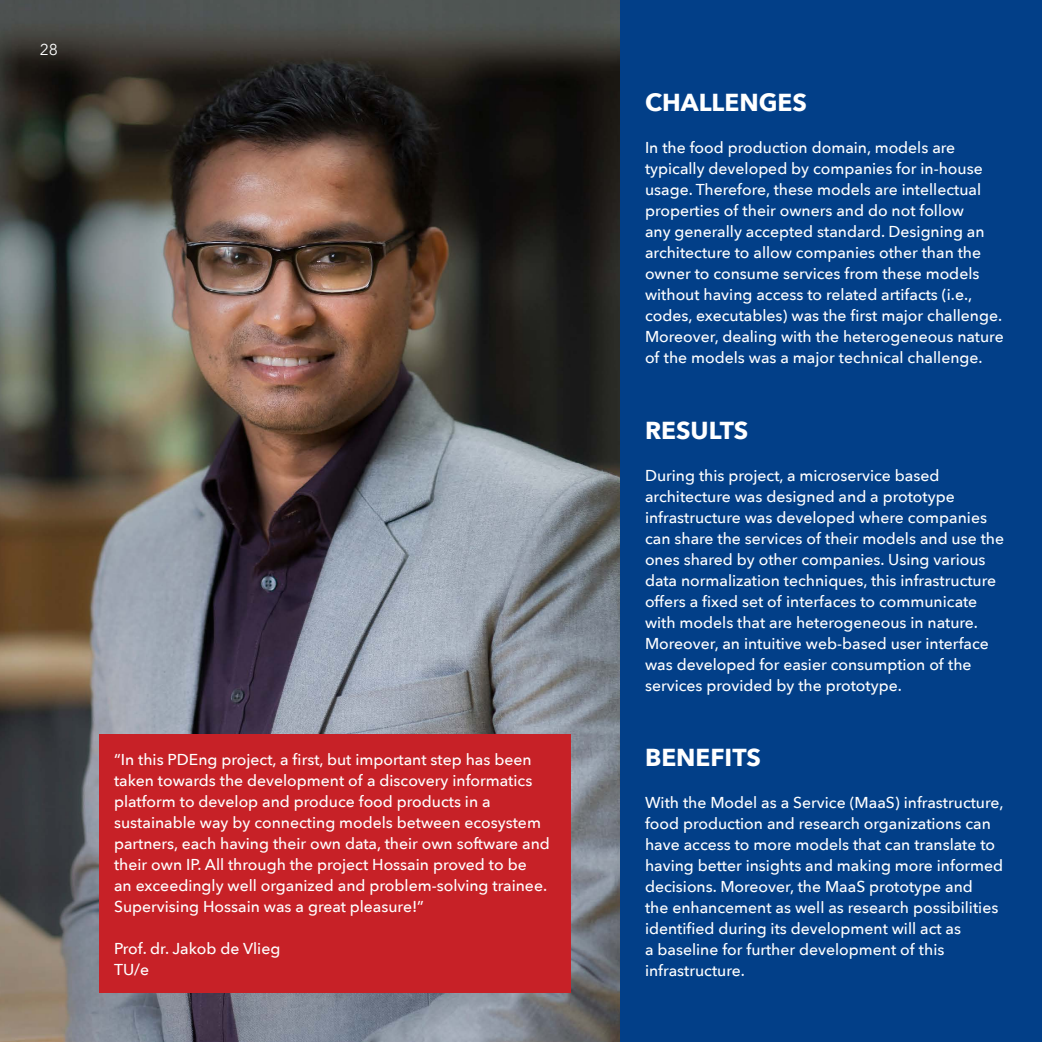
<style>
.page{position:relative;width:1042px;height:1042px;background:#fff}
.page>*{position:absolute;margin:0;border:0;box-sizing:border-box;transform-origin:0 0}
.t1{font:700 24.5px "Avenir Next";color:#fff}
.t2{font:500 15.75px/21px "Avenir Next";color:#fff}
.t3{font:15.75px "Avenir Next";color:#fff}
</style>
<div class="page">
<img style="left:0;top:0;width:620px;height:1042px">
<div style="left:620px;top:0;width:422px;height:1042px;background:#023f88"></div>
<div style="left:99px;top:734px;width:471px;height:258px;background:#c72127"></div>
<p class="t3" style="left:40px;top:37px;width:20px">28</p>
<p class="t2" style="left:114px;top:748px;width:437px">“In this PDEng project, a first, but important step has been taken towards the development of a discovery informatics platform to develop and produce food products in a sustainable way by connecting models between ecosystem partners, each having their own data, their own software and their own IP. All through the project Hossain proved to be<br>an exceedingly well organized and problem-solving trainee.<br>Supervising Hossain was a great pleasure!”</p>
<p class="t2" style="left:114px;top:937px;width:168px">Prof. dr. Jakob de Vlieg<br>TU/e</p>
<h1 class="t1" style="left:645px;top:82px;width:163px">CHALLENGES</h1>
<p class="t2" style="left:645px;top:137px;width:360px">In the food production domain, models are typically developed by companies for in-house usage. Therefore, these models are intellectual properties of their owners and do not follow<br>any generally accepted standard. Designing an architecture to allow companies other than the owner to consume services from these models without having access to related artifacts (i.e., codes, executables) was the first major challenge.<br>Moreover, dealing with the heterogeneous nature of the models was a major technical challenge.</p>
<h1 class="t1" style="left:645px;top:409px;width:105px">RESULTS</h1>
<p class="t2" style="left:645px;top:464px;width:361px">During this project, a microservice based architecture was designed and a prototype infrastructure was developed where companies can share the services of their models and use the ones shared by other companies. Using various data normalization techniques, this infrastructure offers a fixed set of interfaces to communicate with models that are heterogeneous in nature.<br>Moreover, an intuitive web-based user interface was developed for easier consumption of the services provided by the prototype.</p>
<h1 class="t1" style="left:645px;top:736px;width:118px">BENEFITS</h1>
<p class="t2" style="left:645px;top:791px;width:360px">With the Model as a Service (MaaS) infrastructure, food production and research organizations can have access to more models that can translate to having better insights and making more informed decisions. Moreover, the MaaS prototype and<br>the enhancement as well as research possibilities identified during its development will act as<br>a baseline for further development of this infrastructure.</p>
</div>
